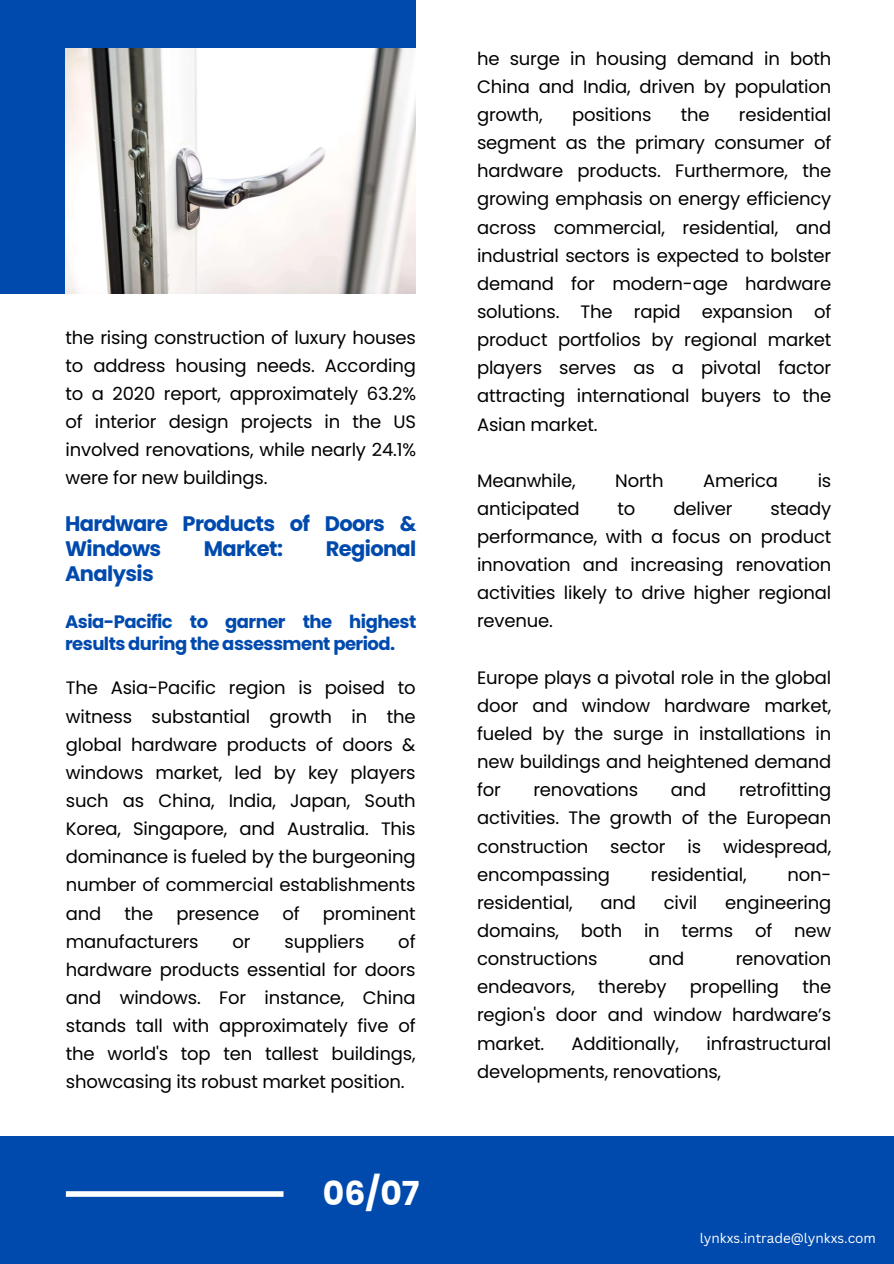
<style>
.page{position:relative;width:894px;height:1264px;background:#fff}
.page>*{position:absolute;margin:0;border:0;box-sizing:border-box;transform-origin:0 0}
.t1{font:700 33px "Poppins";color:#fff}
.t2{font:700 21px/24.8px "Poppins";letter-spacing:-.03em;color:#004aad}
.t3{font:18px/28.2px "Poppins";letter-spacing:-.01em;color:#000;text-align:justify}
.t4{font:700 18px/21.3px "Poppins";letter-spacing:-.03em;color:#004aad}
.t5{font:13.5px "Canva Sans";color:#fff}
</style>
<div class="page">
<div style="left:0;top:0;width:415px;height:294px;background:#004aad"></div>
<div style="left:0;top:1135px;width:893px;height:128px;background:#004aad"></div>
<div style="left:66px;top:1191px;width:217px;height:5px;background:#fff"></div>
<img style="left:66px;top:48px;width:349px;height:246px">
<p class="t3" style="left:65px;top:323px;width:352px">the rising construction of luxury houses to address housing needs. According to a 2020 report, approximately 63.2% of interior design projects in the US involved renovations, while nearly 24.1% were for new buildings.</p>
<p class="t2" style="left:65px;top:511px;width:353px">Hardware Products of Doors &amp;<br>Windows</p>
<p class="t2" style="left:204px;top:536px;width:81px">Market:</p>
<p class="t2" style="left:325px;top:536px;width:92px">Regional</p>
<p class="t2" style="left:65px;top:561px;width:90px">Analysis</p>
<h4 class="t4" style="left:65px;top:611px;width:352px">Asia-Pacific to garner the highest results during the assessment period.</h4>
<h4 class="t3" style="left:66px;top:674px;width:351px">The Asia-Pacific region is poised to witness substantial growth in the global hardware products of doors &amp; windows market, led by key players such as China, India, Japan, South Korea, Singapore, and Australia. This dominance is fueled by the burgeoning number of commercial establishments and</h4>
<h4 class="t3" style="left:124px;top:899px;width:30px">the</h4>
<h4 class="t3" style="left:176px;top:899px;width:84px">presence</h4>
<h4 class="t3" style="left:282px;top:899px;width:19px">of</h4>
<h4 class="t3" style="left:323px;top:899px;width:94px">prominent</h4>
<h4 class="t3" style="left:66px;top:927px;width:134px">manufacturers</h4>
<h4 class="t3" style="left:232px;top:927px;width:20px">or</h4>
<h4 class="t3" style="left:284px;top:927px;width:81px">suppliers</h4>
<h4 class="t3" style="left:66px;top:927px;width:351px;text-indent:332px">of hardware products essential for doors and windows. For instance, China stands tall with approximately five of the world's top ten tallest buildings, showcasing its robust market position.</h4>
<p class="t1" style="left:323px;top:1169px;width:98px">06/07</p>
<p class="t3" style="left:477px;top:44px;width:355px">he surge in housing demand in both China and India, driven by population growth,</p>
<p class="t3" style="left:477px;top:101px;width:355px;text-indent:262px">residential segment as the primary consumer of hardware products. Furthermore, the growing emphasis on energy efficiency across commercial, residential, and industrial sectors is expected to bolster demand for modern-age hardware solutions. The rapid expansion of product portfolios by regional market players serves as a pivotal factor attracting international buyers to the Asian market.</p>
<p class="t3" style="left:572px;top:101px;width:81px">positions</p>
<p class="t3" style="left:680px;top:101px;width:30px">the</p>
<h1 class="t3" style="left:477px;top:466px;width:100px">Meanwhile,</h1>
<h1 class="t3" style="left:615px;top:466px;width:50px">North</h1>
<h1 class="t3" style="left:702px;top:466px;width:76px">America</h1>
<h1 class="t3" style="left:817px;top:466px;width:15px">is</h1>
<h1 class="t3" style="left:477px;top:494px;width:104px">anticipated</h1>
<h1 class="t3" style="left:617px;top:494px;width:19px">to</h1>
<h1 class="t3" style="left:673px;top:494px;width:61px">deliver</h1>
<h1 class="t3" style="left:477px;top:494px;width:355px;text-indent:293px">steady performance, with a focus on product innovation and increasing renovation activities likely to drive higher regional revenue.</h1>
<p class="t3" style="left:477px;top:663px;width:355px">Europe plays a pivotal role in the global door and window hardware market, fueled by the surge in installations in new buildings and heightened demand for</p>
<p class="t3" style="left:477px;top:776px;width:355px;text-indent:262px">retrofitting activities. The growth of the European construction sector is widespread, encompassing</p>
<p class="t3" style="left:533px;top:776px;width:106px">renovations</p>
<p class="t3" style="left:670px;top:776px;width:37px">and</p>
<p class="t3" style="left:650px;top:860px;width:97px">residential,</p>
<p class="t3" style="left:787px;top:860px;width:45px">non-</p>
<p class="t3" style="left:477px;top:888px;width:355px;text-indent:248px">engineering domains, both in terms of new constructions</p>
<p class="t3" style="left:477px;top:888px;width:97px">residential,</p>
<p class="t3" style="left:600px;top:888px;width:37px">and</p>
<p class="t3" style="left:663px;top:888px;width:35px">civil</p>
<p class="t3" style="left:648px;top:944px;width:37px">and</p>
<p class="t3" style="left:735px;top:944px;width:97px">renovation</p>
<p class="t3" style="left:477px;top:972px;width:99px">endeavors,</p>
<p class="t3" style="left:598px;top:972px;width:70px">thereby</p>
<p class="t3" style="left:689px;top:972px;width:91px">propelling</p>
<p class="t3" style="left:477px;top:972px;width:355px;text-indent:325px">the region's door and window hardware’s market.</p>
<p class="t3" style="left:477px;top:1029px;width:355px;text-indent:229px">infrastructural developments, renovations,</p>
<p class="t3" style="left:571px;top:1029px;width:109px">Additionally,</p>
<h2 class="t5" style="left:699px;top:1228px;width:177px">lynkxs.intrade@lynkxs.com</h2>
</div>
